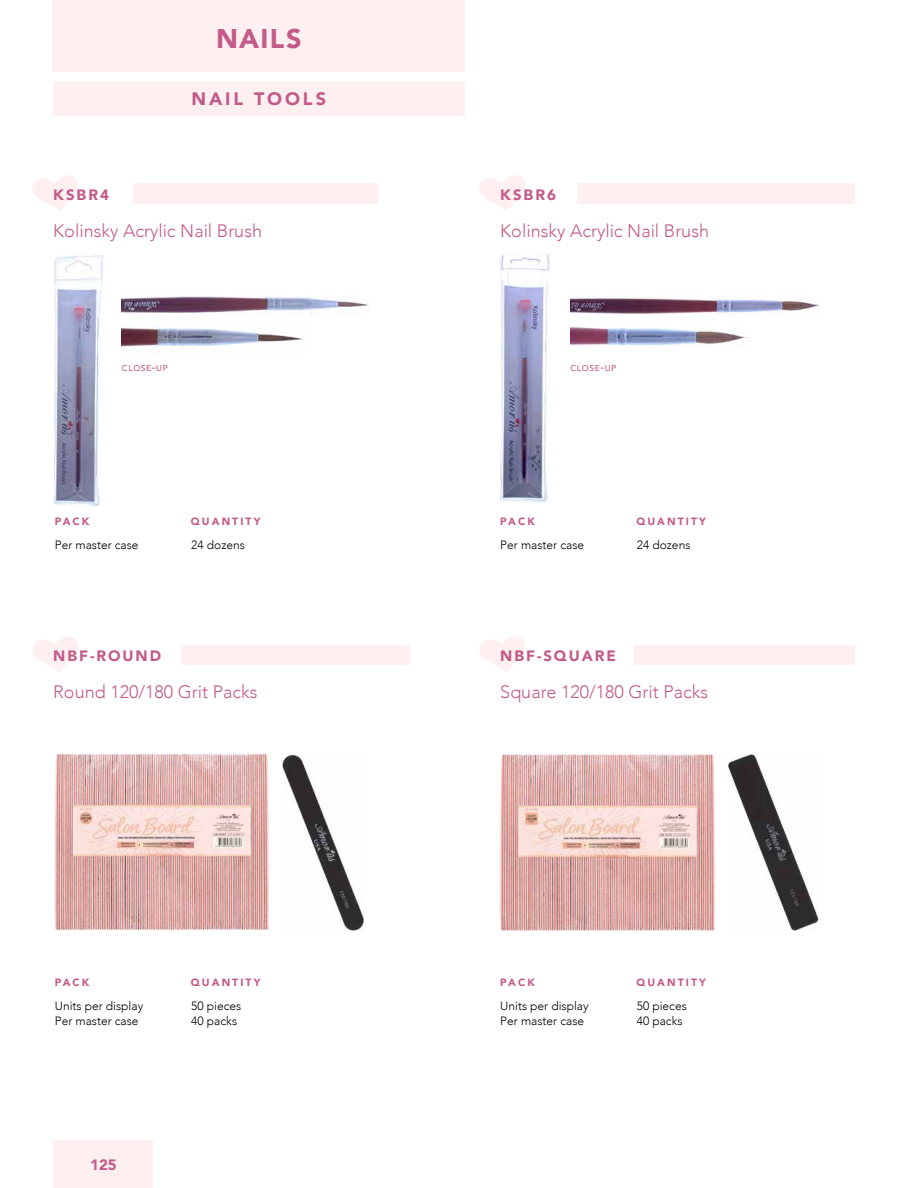
<style>
.page{position:relative;width:918px;height:1188px;background:#fff}
.page>*{position:absolute;margin:0;border:0;box-sizing:border-box;transform-origin:0 0}
.t1{font:900 27px "Avenir";letter-spacing:.045em;color:#c35b88}
.t2{font:300 18px "Avenir";color:#c35b88}
.t3{font:900 18px "Avenir";letter-spacing:.16em;color:#c35b88}
.t4{font:900 15px "Avenir";letter-spacing:.13em;color:#c35b88}
.t5{font:300 12px "Avenir";color:#000}
.t6{font:900 10.5px "Avenir";letter-spacing:.2em;color:#c35b88}
.t7{font:500 8.4px "Avenir";letter-spacing:.07em;color:#c35b88}
.s1{font-size:12px}
</style>
<div class="page">
<div style="left:53px;top:1141px;width:100px;height:47px;background:#fef0f0"></div>
<div style="left:53px;top:81px;width:411px;height:35px;background:#fef0f0"></div>
<div style="left:52px;top:0;width:413px;height:72px;background:#fef0f0"></div>
<svg style="left:32px;top:176px;width:46px;height:35px"></svg>
<svg style="left:32px;top:637px;width:46px;height:35px"></svg>
<div style="left:133px;top:183px;width:245px;height:21px;background:#fef0f0"></div>
<div style="left:181px;top:645px;width:228px;height:19px;background:#fef0f0"></div>
<svg style="left:479px;top:176px;width:46px;height:35px"></svg>
<svg style="left:479px;top:637px;width:46px;height:35px"></svg>
<div style="left:578px;top:183px;width:277px;height:21px;background:#fef0f0"></div>
<div style="left:634px;top:645px;width:221px;height:19px;background:#fef0f0"></div>
<img style="left:54px;top:754px;width:215px;height:176px">
<img style="left:282px;top:754px;width:82px;height:176px">
<img style="left:500px;top:754px;width:215px;height:176px">
<img style="left:728px;top:754px;width:91px;height:176px">
<img style="left:122px;top:325px;width:181px;height:28px">
<img style="left:122px;top:296px;width:247px;height:20px">
<img style="left:54px;top:255px;width:50px;height:250px">
<img style="left:570px;top:328px;width:178px;height:18px">
<img style="left:570px;top:298px;width:249px;height:17px">
<img style="left:500px;top:254px;width:50px;height:249px">
<h1 class="t1" style="left:216px;top:15px;width:87px">NAILS</h1>
<p class="t4" style="left:53px;top:182px;width:57px">KSBR4</p>
<h2 class="t3" style="left:192px;top:83px;width:136px">NAIL TOOLS</h2>
<h2 class="t2" style="left:53px;top:220px;width:210px">Kolinsky Acrylic Nail Brush</h2>
<p class="t4" style="left:500px;top:182px;width:57px">KSBR6</p>
<h2 class="t2" style="left:500px;top:220px;width:210px">Kolinsky Acrylic Nail Brush</h2>
<p class="t7" style="left:122px;top:361px;width:47px">CLOSE<span class="s1">-</span>UP</p>
<p class="t7" style="left:570px;top:361px;width:47px">CLOSE<span class="s1">-</span>UP</p>
<p class="t6" style="left:55px;top:512px;width:36px">PACK</p>
<p class="t6" style="left:191px;top:512px;width:71px">QUANTITY</p>
<p class="t6" style="left:500px;top:512px;width:36px">PACK</p>
<p class="t6" style="left:636px;top:512px;width:71px">QUANTITY</p>
<p class="t5" style="left:55px;top:538px;width:85px">Per master case</p>
<p class="t5" style="left:191px;top:538px;width:55px">24 dozens</p>
<p class="t5" style="left:500px;top:538px;width:85px">Per master case</p>
<p class="t5" style="left:637px;top:538px;width:55px">24 dozens</p>
<p class="t4" style="left:53px;top:643px;width:109px">NBF-ROUND</p>
<p class="t4" style="left:500px;top:643px;width:117px">NBF-SQUARE</p>
<h2 class="t2" style="left:53px;top:681px;width:206px">Round 120/180 Grit Packs</h2>
<h2 class="t2" style="left:500px;top:681px;width:209px">Square 120/180 Grit Packs</h2>
<p class="t6" style="left:55px;top:973px;width:36px">PACK</p>
<p class="t6" style="left:191px;top:973px;width:71px">QUANTITY</p>
<p class="t6" style="left:500px;top:973px;width:36px">PACK</p>
<p class="t6" style="left:636px;top:973px;width:71px">QUANTITY</p>
<p class="t5" style="left:55px;top:999px;width:90px">Units per display</p>
<p class="t5" style="left:191px;top:999px;width:52px">50 pieces</p>
<p class="t5" style="left:55px;top:1013px;width:85px">Per master case</p>
<p class="t5" style="left:191px;top:1013px;width:47px">40 packs</p>
<p class="t5" style="left:500px;top:999px;width:90px">Units per display</p>
<p class="t5" style="left:637px;top:999px;width:52px">50 pieces</p>
<p class="t5" style="left:500px;top:1013px;width:85px">Per master case</p>
<p class="t5" style="left:637px;top:1013px;width:47px">40 packs</p>
<p class="t4" style="left:90px;top:1152px;width:28px">125</p>
</div>
